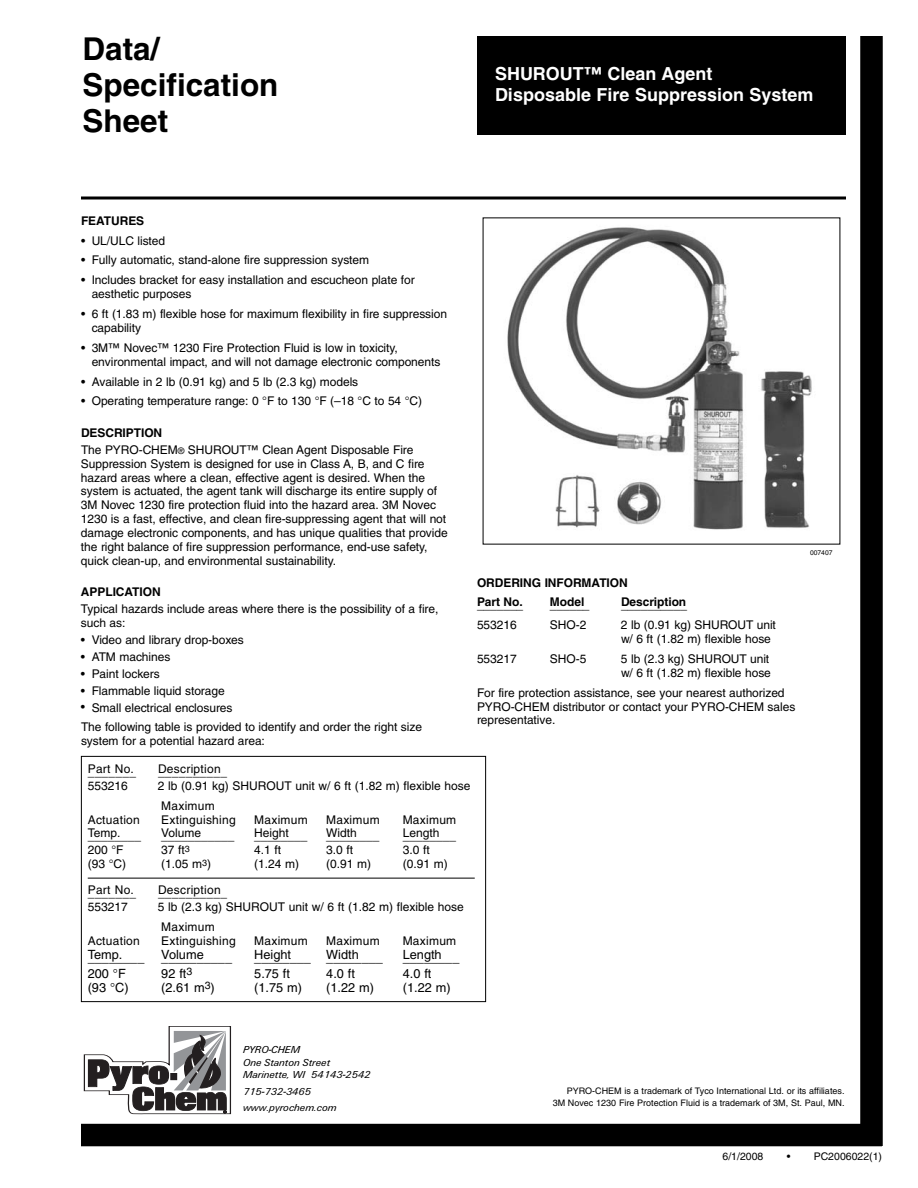
<style>
.page{position:relative;width:918px;height:1188px;background:#fff}
.page>*{position:absolute;margin:0;border:0;box-sizing:border-box;transform-origin:0 0}
.t1{font:700 31.5px/36px "Helvetica";color:#000}
.t2{font:700 18px/21px "Helvetica";color:#fff}
.t3{font:12.75px "Helvetica";color:#000}
.t4{font:12px/13.8px "Helvetica";letter-spacing:-.005em;color:#000}
.t5{font:12px "Helvetica";letter-spacing:.02em;color:#000}
.t6{font:700 12px/19.8px "Helvetica";letter-spacing:-.005em;color:#000}
.t7{font:italic 10.5px/12.5px "U56 Univers";color:#000}
.t8{font:10.5px "Helvetica";color:#000}
.t9{font:9px/12px "Helvetica";color:#000;text-align:right}
.t10{font:6.75px "Helvetica";letter-spacing:-.005em;color:#000}
.s1{font-weight:700}
.s2{font-size:9px}
</style>
<div class="page">
<svg style="left:81px;top:196px;width:765px;height:4px;background:#3f3f3f"></svg>
<img style="left:507px;top:227px;width:305px;height:303px">
<div style="left:860px;top:36px;width:23px;height:1110px;background:#000"></div>
<div style="left:81px;top:1124px;width:801px;height:22px;background:#000"></div>
<div style="left:477px;top:36px;width:369px;height:99px;background:#000"></div>
<hr style="left:88px;top:878px;width:387px;height:1px;background:#000">
<div style="left:81px;top:756px;width:405px;height:246px;border:1px solid #000"></div>
<svg style="left:83px;top:1026px;width:148px;height:88px"></svg>
<h1 class="t1" style="left:82px;top:34px;width:198px">Data/<br>Specification<br>Sheet</h1>
<h2 class="t2" style="left:495px;top:64px;width:320px">SHUROUT™ Clean Agent<br>Disposable Fire Suppression System</h2>
<p class="t6" style="left:81px;top:212px;width:65px">FEATURES</p>
<p class="t4" style="left:81px;top:235px;width:86px">• UL/ULC listed</p>
<p class="t4" style="left:81px;top:254px;width:290px">• Fully automatic, stand-alone fire suppression system</p>
<p class="t4" style="left:92px;top:274px;width:325px;text-indent:-11px">• Includes bracket for easy installation and escucheon plate for aesthetic purposes</p>
<p class="t4" style="left:92px;top:308px;width:357px;text-indent:-11px">• 6 ft (1.83 m) flexible hose for maximum flexibility in fire suppression capability</p>
<p class="t4" style="left:92px;top:342px;width:350px;text-indent:-11px">• 3M™ Novec™ 1230 Fire Protection Fluid is low in toxicity, environmental impact, and will not damage electronic components</p>
<p class="t4" style="left:81px;top:376px;width:279px">• Available in 2 lb (0.91 kg) and 5 lb (2.3 kg) models</p>
<p class="t4" style="left:81px;top:395px;width:343px">• Operating temperature range: 0 °F to 130 °F (–18 °C to 54 °C)</p>
<p class="t4" style="left:81px;top:425px;width:334px;line-height:17px"><span class="s1">DESCRIPTION<br></span>The PYRO-CHEM<span class="s2">®</span> SHUROUT™ Clean Agent Disposable Fire</p>
<p class="t4" style="left:81px;top:458px;width:368px">Suppression System is designed for use in Class A, B, and C fire hazard areas where a clean, effective agent is desired. When the system is actuated, the agent tank will discharge its entire supply of 3M Novec 1230 fire protection fluid into the hazard area. 3M Novec 1230 is a fast, effective, and clean fire-suppressing agent that will not damage electronic components, and has unique qualities that provide the right balance of fire suppression performance, end-use safety, quick clean-up, and environmental sustainability.</p>
<p class="t6" style="left:81px;top:583px;width:81px">APPLICATION</p>
<p class="t4" style="left:81px;top:603px;width:359px">Typical hazards include areas where there is the possibility of a fire, such as:</p>
<p class="t4" style="left:81px;top:634px;width:164px">• Video and library drop-boxes</p>
<p class="t4" style="left:81px;top:651px;width:91px">• ATM machines</p>
<p class="t4" style="left:81px;top:668px;width:80px">• Paint lockers</p>
<p class="t4" style="left:81px;top:685px;width:145px">• Flammable liquid storage</p>
<p class="t4" style="left:81px;top:698px;width:343px;line-height:19.8px">• Small electrical enclosures<br>The following table is provided to identify and order the right size</p>
<p class="t4" style="left:81px;top:735px;width:185px">system for a potential hazard area:</p>
<p class="t6" style="left:477px;top:573px;width:152px">ORDERING INFORMATION<br>Part No.</p>
<p class="t6" style="left:477px;top:596px;width:48px">_______</p>
<p class="t6" style="left:550px;top:596px;width:41px">______</p>
<p class="t6" style="left:621px;top:596px;width:68px">__________</p>
<p class="t6" style="left:550px;top:593px;width:36px">Model</p>
<p class="t6" style="left:621px;top:593px;width:67px">Description</p>
<p class="t4" style="left:477px;top:619px;width:41px">553216</p>
<p class="t4" style="left:550px;top:619px;width:38px">SHO-2</p>
<p class="t4" style="left:621px;top:619px;width:156px">2 lb (0.91 kg) SHUROUT unit w/ 6 ft (1.82 m) flexible hose</p>
<p class="t4" style="left:477px;top:653px;width:41px">553217</p>
<p class="t4" style="left:550px;top:653px;width:38px">SHO-5</p>
<p class="t4" style="left:621px;top:653px;width:152px">5 lb (2.3 kg) SHUROUT unit w/ 6 ft (1.82 m) flexible hose</p>
<p class="t4" style="left:477px;top:687px;width:320px">For fire protection assistance, see your nearest authorized<br>PYRO-CHEM distributor or contact your PYRO-CHEM sales representative.</p>
<p class="t10" style="left:810px;top:550px;width:24px">007407</p>
<p class="t4" style="left:88px;top:763px;width:48px">Part No.</p>
<p class="t5" style="left:158px;top:764px;width:64px">Description</p>
<p class="t4" style="left:88px;top:766px;width:50px">_______</p>
<p class="t4" style="left:158px;top:766px;width:71px">__________</p>
<p class="t4" style="left:88px;top:780px;width:42px">553216</p>
<p class="t4" style="left:158px;top:777px;width:314px;line-height:19.8px">2 lb (0.91 kg) SHUROUT unit w/ 6 ft (1.82 m) flexible hose<br>Maximum</p>
<p class="t5" style="left:88px;top:815px;width:54px">Actuation</p>
<p class="t5" style="left:161px;top:815px;width:76px">Extinguishing</p>
<p class="t5" style="left:254px;top:815px;width:55px">Maximum</p>
<p class="t5" style="left:326px;top:815px;width:55px">Maximum</p>
<p class="t5" style="left:403px;top:815px;width:55px">Maximum</p>
<p class="t4" style="left:88px;top:827px;width:34px">Temp.</p>
<p class="t4" style="left:161px;top:827px;width:42px">Volume</p>
<p class="t4" style="left:254px;top:827px;width:36px">Height</p>
<p class="t4" style="left:326px;top:827px;width:32px">Width</p>
<p class="t4" style="left:403px;top:827px;width:38px">Length</p>
<p class="t4" style="left:88px;top:830px;width:55px">________</p>
<p class="t4" style="left:161px;top:830px;width:75px">___________</p>
<p class="t4" style="left:254px;top:830px;width:55px">________</p>
<p class="t4" style="left:326px;top:830px;width:55px">________</p>
<p class="t4" style="left:403px;top:830px;width:55px">________</p>
<p class="t4" style="left:88px;top:844px;width:37px">200 °F</p>
<p class="t4" style="left:161px;top:844px;width:30px">37 ft<sup>3</sup></p>
<p class="t4" style="left:254px;top:844px;width:29px">4.1 ft</p>
<p class="t4" style="left:326px;top:844px;width:29px">3.0 ft</p>
<p class="t4" style="left:403px;top:844px;width:29px">3.0 ft</p>
<p class="t4" style="left:88px;top:858px;width:40px">(93 °C)</p>
<p class="t4" style="left:161px;top:858px;width:51px">(1.05 m<sup>3</sup>)</p>
<p class="t4" style="left:254px;top:858px;width:47px">(1.24 m)</p>
<p class="t4" style="left:326px;top:858px;width:47px">(0.91 m)</p>
<p class="t4" style="left:403px;top:858px;width:47px">(0.91 m)</p>
<p class="t4" style="left:88px;top:884px;width:48px">Part No.</p>
<p class="t5" style="left:158px;top:886px;width:64px">Description</p>
<p class="t4" style="left:88px;top:887px;width:50px">_______</p>
<p class="t4" style="left:158px;top:887px;width:71px">__________</p>
<p class="t4" style="left:88px;top:901px;width:42px">553217</p>
<p class="t4" style="left:158px;top:898px;width:307px;line-height:19.8px">5 lb (2.3 kg) SHUROUT unit w/ 6 ft (1.82 m) flexible hose<br>Maximum</p>
<p class="t5" style="left:88px;top:936px;width:54px">Actuation</p>
<p class="t5" style="left:161px;top:936px;width:76px">Extinguishing</p>
<p class="t5" style="left:254px;top:936px;width:55px">Maximum</p>
<p class="t5" style="left:326px;top:936px;width:55px">Maximum</p>
<p class="t5" style="left:403px;top:936px;width:55px">Maximum</p>
<p class="t3" style="left:88px;top:949px;width:36px">Temp.</p>
<p class="t3" style="left:161px;top:949px;width:44px">Volume</p>
<p class="t3" style="left:254px;top:949px;width:38px">Height</p>
<p class="t3" style="left:88px;top:952px;width:58px">________</p>
<p class="t3" style="left:161px;top:952px;width:72px">__________</p>
<p class="t3" style="left:254px;top:952px;width:130px">________ ________</p>
<p class="t3" style="left:403px;top:952px;width:58px">________</p>
<p class="t3" style="left:326px;top:949px;width:34px">Width</p>
<p class="t3" style="left:403px;top:949px;width:40px">Length</p>
<p class="t3" style="left:88px;top:969px;width:40px">200 °F</p>
<p class="t3" style="left:161px;top:969px;width:32px">92 ft<sup>3</sup></p>
<p class="t3" style="left:254px;top:969px;width:37px">5.75 ft</p>
<p class="t3" style="left:326px;top:969px;width:30px">4.0 ft</p>
<p class="t3" style="left:403px;top:969px;width:30px">4.0 ft</p>
<p class="t3" style="left:88px;top:983px;width:42px">(93 °C)</p>
<p class="t3" style="left:161px;top:983px;width:55px">(2.61 m<sup>3</sup>)</p>
<p class="t3" style="left:254px;top:983px;width:49px">(1.75 m)</p>
<p class="t3" style="left:326px;top:983px;width:49px">(1.22 m)</p>
<p class="t3" style="left:403px;top:983px;width:49px">(1.22 m)</p>
<p class="t7" style="left:243px;top:1045px;width:129px">PYRO-CHEM<br>One Stanton Street<br>Marinette, WI 54143-2542</p>
<p class="t7" style="left:243px;top:1084px;width:95px;line-height:16.5px">715-732-3465 www.pyrochem.com</p>
<p class="t9" style="left:553px;top:1086px;width:293px">PYRO-CHEM is a trademark of Tyco International Ltd. or its affiliates.<br>3M Novec 1230 Fire Protection Fluid is a trademark of 3M, St. Paul, MN.</p>
<p class="t8" style="left:723px;top:1153px;width:42px">6/1/2008</p>
<p class="t8" style="left:787px;top:1153px;width:97px">• PC2006022(1)</p>
</div>
